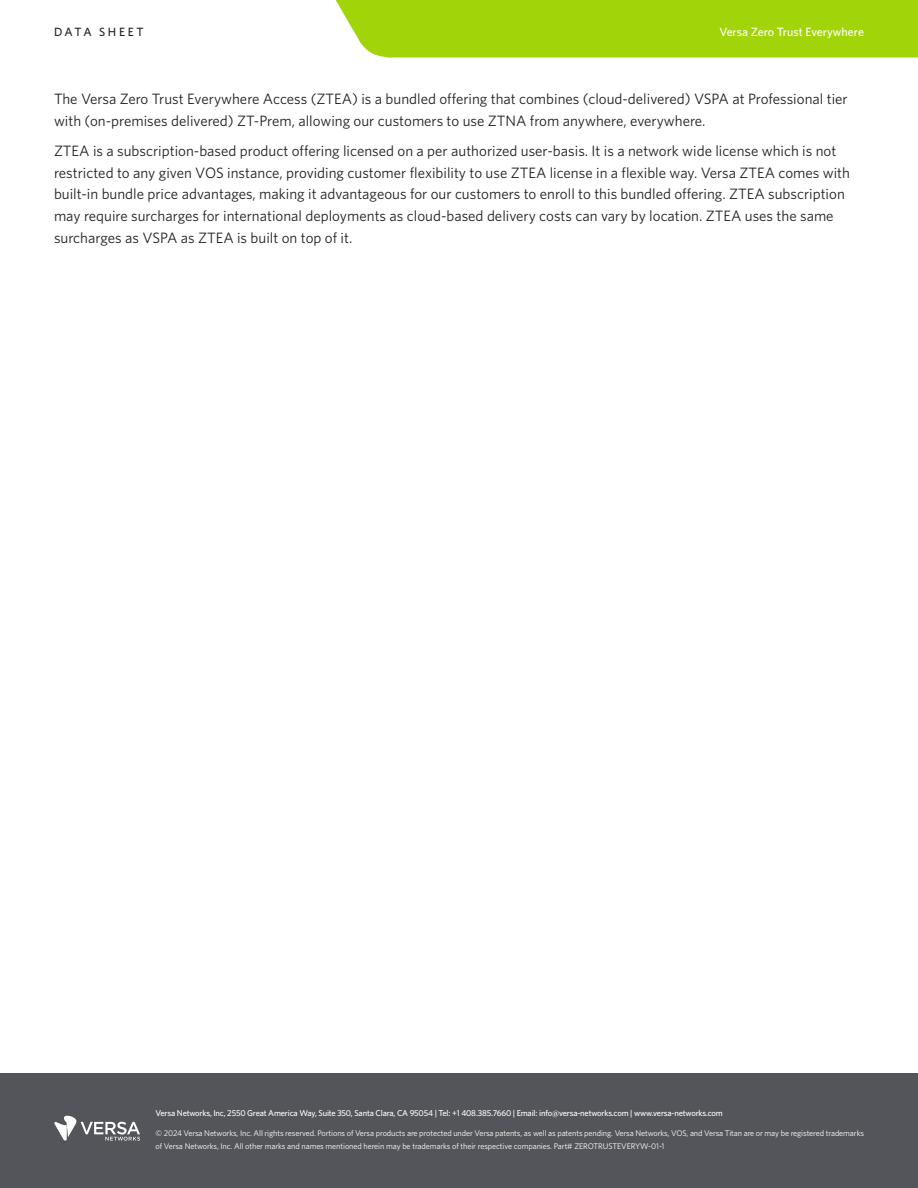
<style>
.page{position:relative;width:918px;height:1188px;background:#fff}
.page>*{position:absolute;margin:0;border:0;box-sizing:border-box;transform-origin:0 0}
.Main_Body_Text{font:15px/21.8px "Whitney";color:#231f20}
.Highlight{font:500 12px "Whitney";color:#fff}
.Highlight-2{font:500 12px "Whitney";letter-spacing:.215em;color:#231f20}
.Address{font:500 8.55px "Whitney";letter-spacing:-.02em;color:#fff}
.copyright{font:8.25px/13.5px "Whitney";letter-spacing:-.01em;color:#fff}
</style>
<div class="page">
<div style="left:0;top:1074px;width:918px;height:114px;background:#54555a"></div>
<svg style="left:54px;top:1115px;width:86px;height:26px"></svg>
<div style="left:335px;top:0;width:583px;height:58px;background:#a2d40a"></div>
<p class="Highlight-2" style="left:54px;top:24px;width:91px">DATA SHEET</p>
<p class="Highlight" style="left:719px;top:24px;width:146px">Versa Zero Trust Everywhere</p>
<p class="Main_Body_Text" style="left:54px;top:87px;width:795px">The Versa Zero Trust Everywhere Access (ZTEA) is a bundled offering that combines (cloud-delivered) VSPA at Professional tier with (on-premises delivered) ZT-Prem, allowing our customers to use ZTNA from anywhere, everywhere.</p>
<p class="Main_Body_Text" style="left:54px;top:139px;width:798px">ZTEA is a subscription-based product offering licensed on a per authorized user-basis. It is a network wide license which is not restricted to any given VOS instance, providing customer flexibility to use ZTEA license in a flexible way. Versa ZTEA comes with built-in bundle price advantages, making it advantageous for our customers to enroll to this bundled offering. ZTEA subscription may require surcharges for international deployments as cloud-based delivery costs can vary by location. ZTEA uses the same surcharges as VSPA as ZTEA is built on top of it.</p>
<p class="Address" style="left:156px;top:1107px;width:569px">Versa Networks, Inc, 2550 Great America Way, Suite 350, Santa Clara, CA 95054 | Tel: +1 408.385.7660 | Email: info@versa-networks.com | www.versa-networks.com</p>
<p class="copyright" style="left:156px;top:1126px;width:710px">© 2024 Versa Networks, Inc. All rights reserved. Portions of Versa products are protected under Versa patents, as well as patents pending. Versa Networks, VOS, and Versa Titan are or may be registered trademarks of Versa Networks, Inc. All other marks and names mentioned herein may be trademarks of their respective companies. Part# ZEROTRUSTEVERYW-01-1</p>
</div>
